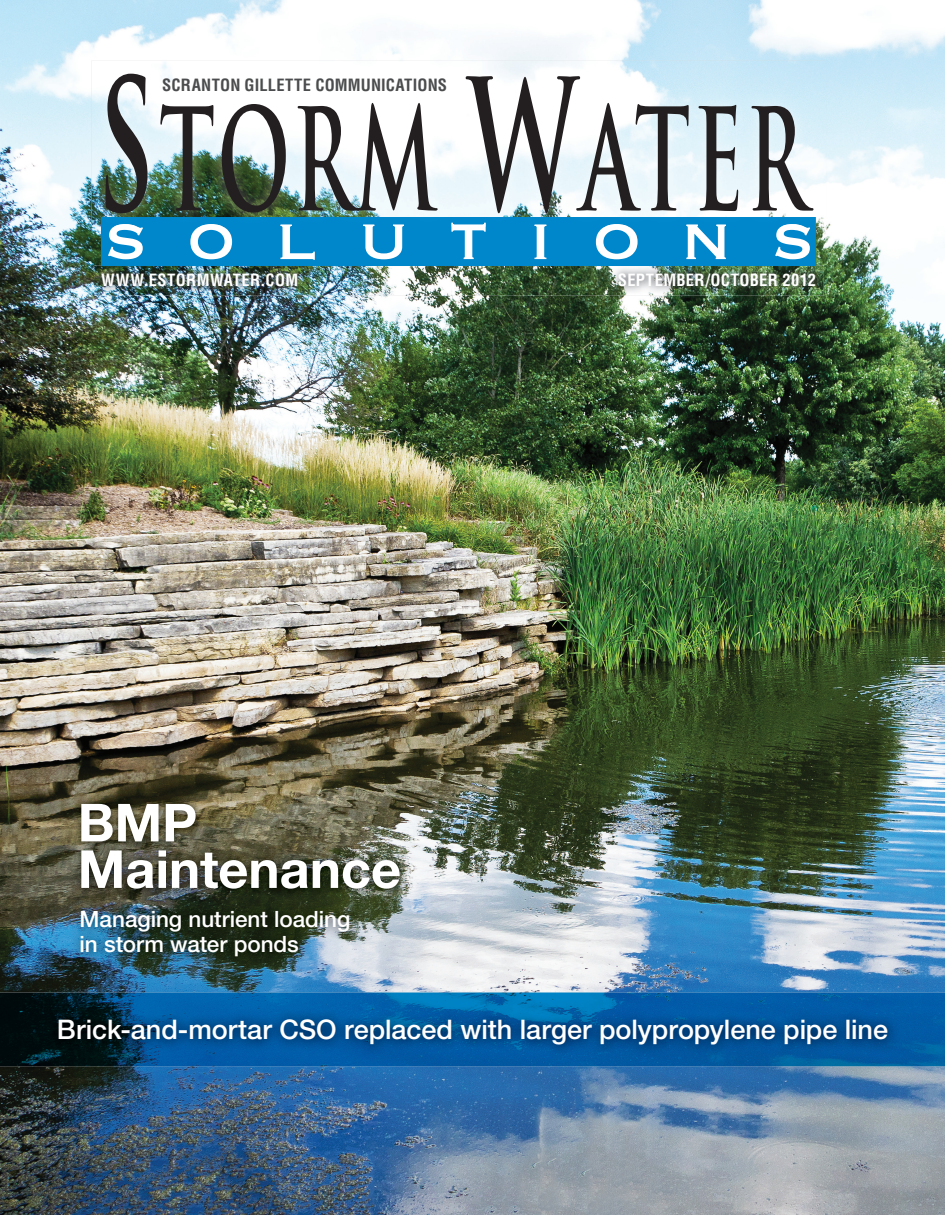
<style>
.page{position:relative;width:945px;height:1215px;background:#fff}
.page>*{position:absolute;margin:0;border:0;box-sizing:border-box;transform-origin:0 0}
.t1{font:700 52.5px/46.5px "Helvetica Neue LT Std";color:#fff}
.t2{font:500 27px "Helvetica Neue LT Std";color:#fff}
.t3{font:500 22.5px/25.5px "Helvetica Neue LT Std";letter-spacing:-.005em;color:#fff}
.t4{font:700 condensed 16.5px "Helvetica LT Std";letter-spacing:.02em;color:#fff}
.t5{font:700 condensed 16.5px "Helvetica LT Std";letter-spacing:.01em;color:#4b4c4d}
</style>
<div class="page">
<img style="left:0;top:0;width:945px;height:1215px">
<img style="left:74px;top:796px;width:334px;height:102px">
<img style="left:70px;top:900px;width:292px;height:68px">
<img style="left:94px;top:265px;width:730px;height:31px">
<div style="left:101px;top:217px;width:715px;height:49px;background:#0086cb"></div>
<svg style="left:108px;top:227px;width:35px;height:32px"></svg>
<svg style="left:190px;top:227px;width:42px;height:32px"></svg>
<svg style="left:365px;top:227px;width:38px;height:32px"></svg>
<svg style="left:451px;top:227px;width:35px;height:32px"></svg>
<svg style="left:596px;top:227px;width:42px;height:32px"></svg>
<svg style="left:686px;top:227px;width:40px;height:32px"></svg>
<svg style="left:775px;top:227px;width:35px;height:32px"></svg>
<img style="left:92px;top:60px;width:734px;height:167px">
<img style="left:101px;top:217px;width:715px;height:10px">
<img style="left:114px;top:224px;width:24px;height:3px">
<img style="left:199px;top:224px;width:24px;height:3px">
<svg style="left:280px;top:225px;width:35px;height:35px"></svg>
<img style="left:363px;top:225px;width:41px;height:2px">
<img style="left:451px;top:223px;width:35px;height:4px">
<svg style="left:534px;top:225px;width:12px;height:34px"></svg>
<img style="left:605px;top:224px;width:24px;height:3px">
<img style="left:686px;top:225px;width:40px;height:2px">
<img style="left:781px;top:224px;width:24px;height:3px">
<img style="left:105px;top:74px;width:43px;height:139px">
<img style="left:160px;top:104px;width:53px;height:107px">
<img style="left:222px;top:104px;width:64px;height:109px">
<svg style="left:298px;top:103px;width:140px;height:108px"></svg>
<svg style="left:466px;top:76px;width:223px;height:137px"></svg>
<svg style="left:699px;top:105px;width:39px;height:106px"></svg>
<svg style="left:752px;top:106px;width:61px;height:105px"></svg>
<img style="left:0;top:993px;width:945px;height:73px">
<img style="left:48px;top:1008px;width:851px;height:49px">
<p class="t5" style="left:162px;top:75px;width:286px">SCRANTON GILLETTE COMMUNICATIONS</p>
<p class="t4" style="left:101px;top:269px;width:199px">WWW.ESTORMWATER.COM</p>
<p class="t4" style="left:618px;top:269px;width:200px">SEPTEMBER/OCTOBER 2012</p>
<h1 class="t1" style="left:78px;top:798px;width:325px">BMP<br>Maintenance</h1>
<p class="t3" style="left:80px;top:906px;width:272px">Managing nutrient loading in storm water ponds</p>
<p class="t2" style="left:57px;top:1014px;width:833px">Brick-and-mortar CSO replaced with larger polypropylene pipe line</p>
</div>
